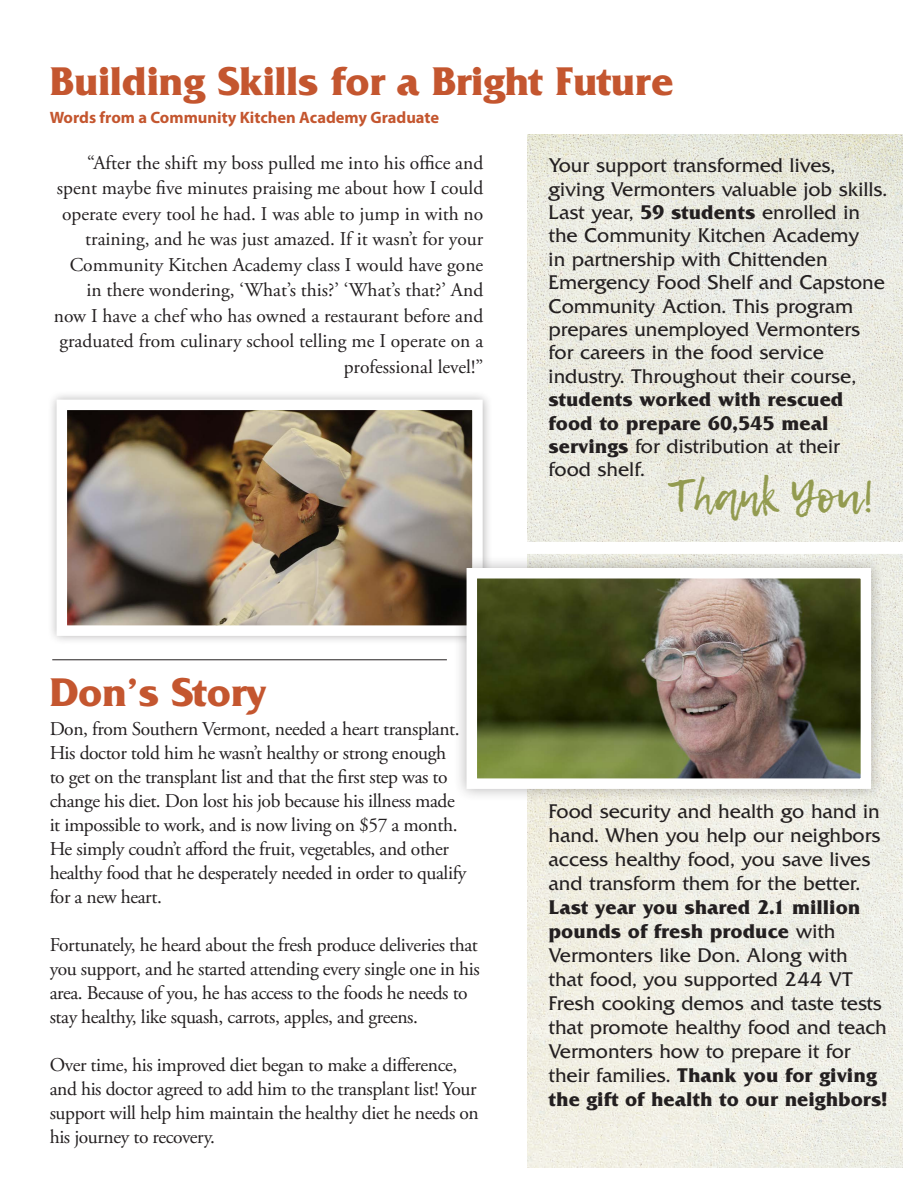
<style>
.page{position:relative;width:918px;height:1188px;background:#fff}
.page>*{position:absolute;margin:0;border:0;box-sizing:border-box;transform-origin:0 0}
.t1{font:44.85px "Lemon Tuesday";color:#939b50}
.t2{font:700 42px "Friz Quadrata";color:#c4562f}
.t3{font:19.5px/24px "Adobe Garamond Pro";letter-spacing:-.02em;color:#231f20}
.t4{font:19.5px/24px "Friz Quadrata SBOP";color:#231f20}
.t5{font:19.5px/25.5px "Adobe Garamond Pro";color:#231f20;text-align:right}
.t6{font:700 19.5px/23.4px "Friz Quadrata SBOP";color:#231f20}
.t7{font:700 16.5px "Myriad Pro";color:#c4562f}
.s1{font-weight:700}
.s2{font-weight:400}
</style>
<div class="page">
<img style="left:528px;top:135px;width:375px;height:1033px">
<div style="left:47px;top:390px;width:445px;height:256px;background:#231f20;opacity:.35"></div>
<img style="left:68px;top:411px;width:404px;height:214px">
<div style="left:57px;top:400px;width:426px;height:236px;border:10px solid #fff"></div>
<div style="left:453px;top:555px;width:431px;height:247px;background:#231f20;opacity:.32"></div>
<img style="left:478px;top:579px;width:382px;height:199px">
<div style="left:650px;top:456px;width:240px;height:83px;background:#fff;opacity:.75"></div>
<hr style="left:52px;top:660px;width:395px;height:1px;background:#231f20">
<div style="left:516px;top:542px;width:393px;height:12px;background:#fff"></div>
<h2 class="t2" style="left:50px;top:58px;width:626px">Building Skills for a Bright Future</h2>
<p class="t7" style="left:50px;top:107px;width:391px">Words from a Community Kitchen Academy Graduate</p>
<p class="t5" style="left:54px;top:151px;width:431px">“After the shift my boss pulled me into his office and spent maybe five minutes praising me about how I could operate every tool he had. I was able to jump in with no training, and he was just amazed. If it wasn’t for your Community Kitchen Academy class I would have gone in there wondering, ‘What’s this?’ ‘What’s that?’ And now I have a chef who has owned a restaurant before and graduated from culinary school telling me I operate on a professional level!”</p>
<h2 class="t2" style="left:50px;top:670px;width:218px">Don’s Story</h2>
<p class="t3" style="left:50px;top:717px;width:418px">Don, from Southern Vermont, needed a heart transplant.<br>His doctor told him he wasn’t healthy or strong enough<br>to get on the transplant list and that the first step was to change his diet. Don lost his job because his illness made it impossible to work, and is now living on $57 a month.<br>He simply coudn’t afford the fruit, vegetables, and other healthy food that he desperately needed in order to qualify for a new heart.</p>
<p class="t3" style="left:50px;top:933px;width:432px">Fortunately, he heard about the fresh produce deliveries that you support, and he started attending every single one in his area. Because of you, he has access to the foods he needs to stay healthy, like squash, carrots, apples, and greens.</p>
<p class="t3" style="left:50px;top:1053px;width:431px">Over time, his improved diet began to make a difference, and his doctor agreed to add him to the transplant list! Your support will help him maintain the healthy diet he needs on his journey to recovery.</p>
<p class="t4" style="left:549px;top:154px;width:340px;line-height:23.4px">Your support transformed lives, giving Vermonters valuable job skills.<br>Last year, <span class="s1">59 students</span> enrolled in the Community Kitchen Academy<br>in partnership with Chittenden Emergency Food Shelf and Capstone Community Action. This program prepares unemployed Vermonters for careers in the food service industry. Throughout their course,</p>
<p class="t6" style="left:549px;top:388px;width:296px">students worked with rescued food to prepare 60,545 meal servings <span class="s2">for distribution at their food shelf.</span></p>
<h1 class="t1" style="left:669px;top:470px;width:208px">Thank You!</h1>
<p class="t4" style="left:549px;top:800px;width:333px">Food security and health go hand in hand. When you help our neighbors access healthy food, you save lives and transform them for the better.</p>
<p class="t4" style="left:549px;top:896px;width:340px"><span class="s1">Last year you shared 2.1 million pounds of fresh produce</span> with Vermonters like Don. Along with<br>that food, you supported 244 VT Fresh cooking demos and taste tests that promote healthy food and teach Vermonters how to prepare it for their families. <span class="s1">Thank you for giving the gift of health to our neighbors!</span></p>
</div>
